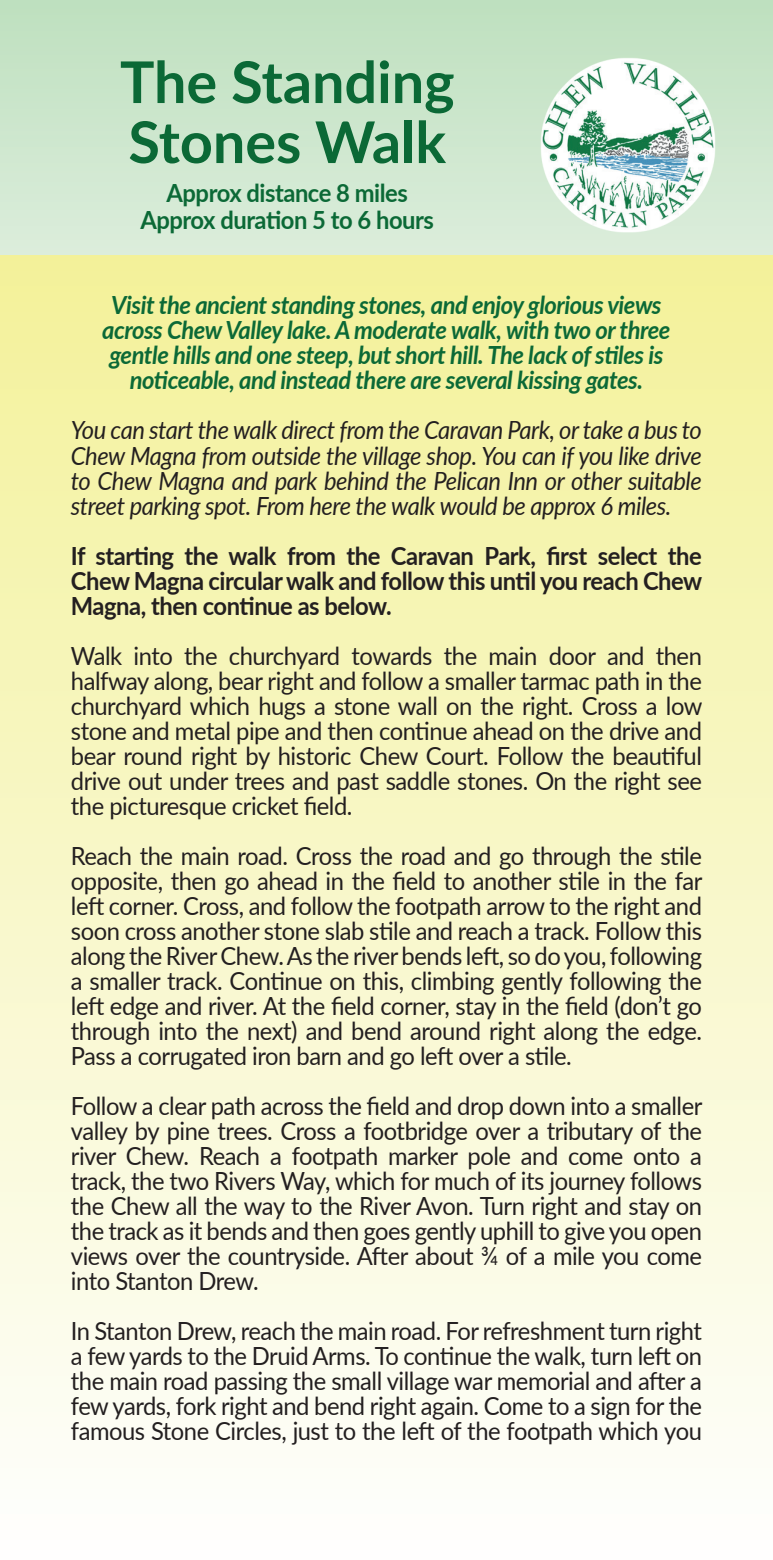
<style>
.page{position:relative;width:773px;height:1560px;background:#fff}
.page>*{position:absolute;margin:0;border:0;box-sizing:border-box;transform-origin:0 0}
.t1{font:700 57.5px/60px "Lato";color:#0b6936}
.t2{font:25px/25px "Lato";letter-spacing:-.02em;color:#231f20;text-align:justify;scale:.95 1}
.t3{font:italic 25px/25px "Lato";letter-spacing:-.02em;color:#231f20;text-align:justify;scale:.95 1}
.t4{font:italic 700 25px/25px "Lato";letter-spacing:-.02em;color:#0b6936;text-align:center;scale:.95 1}
.t5{font:700 25px/25px "Lato";letter-spacing:-.02em;color:#231f20;text-align:justify;scale:.95 1}
.t6{font:700 25px/27.5px "Lato";letter-spacing:-.02em;color:#0b6936;text-align:center;scale:.95 1}
</style>
<div class="page">
<svg style="left:0;top:0;width:772px;height:255px"></svg>
<div style="left:0;top:255px;width:772px;height:1304px;background:linear-gradient(to bottom,#f3f199,#fefefd)"></div>
<img style="left:539px;top:57px;width:177px;height:177px">
<h1 class="t1" style="left:120px;top:50px;width:336px">The Standing<br>Stones Walk</h1>
<p class="t6" style="left:140px;top:178px;width:310px">Approx distance 8 miles<br>Approx duration 5 to 6 hours</p>
<p class="t4" style="left:102px;top:292px;width:599px">Visit the ancient standing stones, and enjoy glorious views across Chew Valley lake. A moderate walk, with two or three gentle hills and one steep, but short hill. The lack of stiles is noticeable, and instead there are several kissing gates.</p>
<p class="t3" style="left:71px;top:417px;width:665px">You can start the walk direct from the Caravan Park, or take a bus to Chew Magna from outside the village shop. You can if you like drive to Chew Magna and park behind the Pelican Inn or other suitable street parking spot. From here the walk would be approx 6 miles.</p>
<p class="t5" style="left:71px;top:542px;width:666px">If starting the walk from the Caravan Park, first select the Chew Magna circular walk and follow this until you reach Chew Magna, then continue as below.</p>
<p class="t2" style="left:71px;top:642px;width:666px">Walk into the churchyard towards the main door and then halfway along, bear right and follow a smaller tarmac path in the churchyard which hugs a stone wall on the right. Cross a low stone and metal pipe and then continue ahead on the drive and bear round right by historic Chew Court. Follow the beautiful drive out under trees and past saddle stones. On the right see the picturesque cricket field.</p>
<p class="t2" style="left:71px;top:842px;width:666px">Reach the main road. Cross the road and go through the stile opposite, then go ahead in the field to another stile in the far left corner. Cross, and follow the footpath arrow to the right and soon cross another stone slab stile and reach a track. Follow this along the River Chew. As the river bends left, so do you, following a smaller track. Continue on this, climbing gently following the left edge and river. At the field corner, stay in the field (don’t go through into the next) and bend around right along the edge.<br>Pass a corrugated iron barn and go left over a stile.</p>
<p class="t2" style="left:71px;top:1092px;width:666px">Follow a clear path across the field and drop down into a smaller valley by pine trees. Cross a footbridge over a tributary of the river Chew. Reach a footpath marker pole and come onto a track, the two Rivers Way, which for much of its journey follows the Chew all the way to the River Avon. Turn right and stay on the track as it bends and then goes gently uphill to give you open views over the countryside. After about ¾ of a mile you come into Stanton Drew.</p>
<p class="t2" style="left:71px;top:1317px;width:665px">In Stanton Drew, reach the main road. For refreshment turn right a few yards to the Druid Arms. To continue the walk, turn left on the main road passing the small village war memorial and after a few yards, fork right and bend right again. Come to a sign for the famous Stone Circles, just to the left of the footpath which you</p>
</div>
